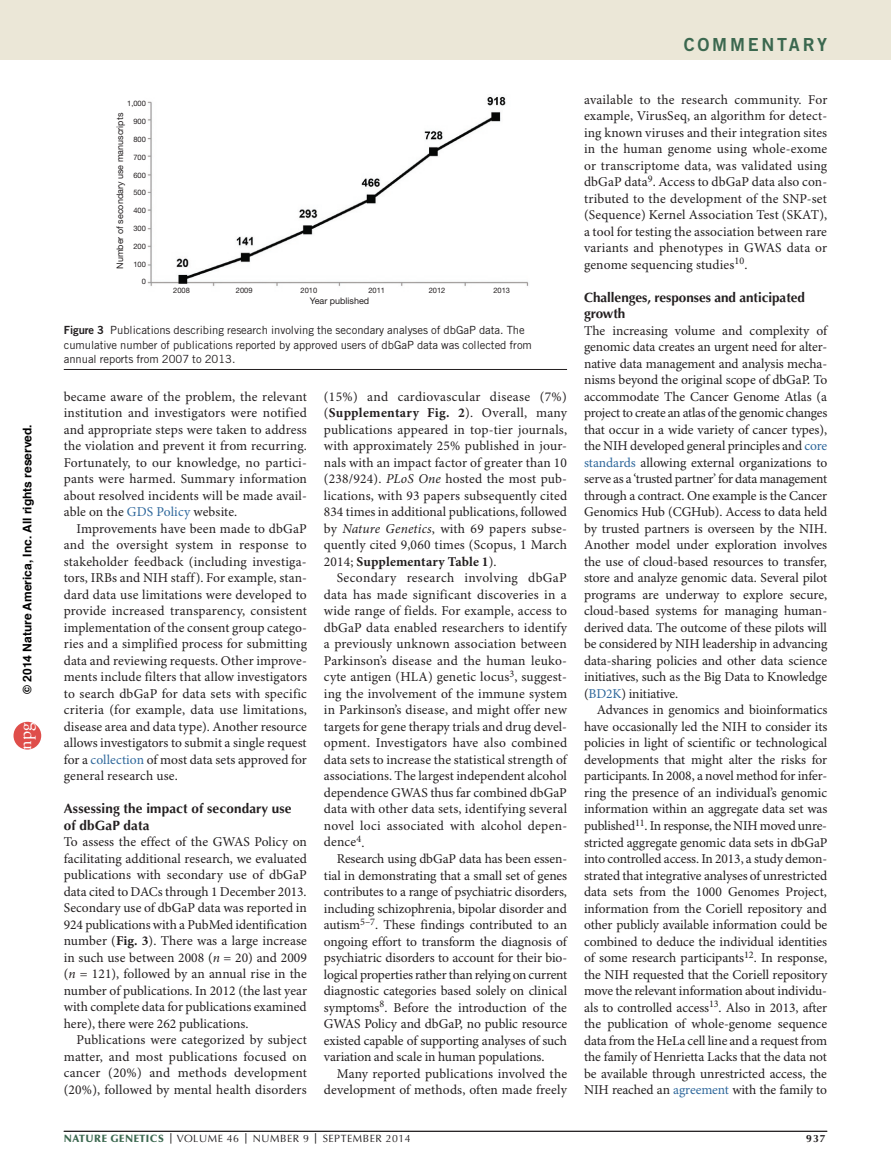
<style>
.page{position:relative;width:891px;height:1175px;background:#fff}
.page>*{position:absolute;margin:0;border:0;box-sizing:border-box;transform-origin:0 0}
.t1{font:18px "Trade Gothic LT Std Bd 22";color:#3b684f}
.t2{font:18px "Adobe Garamond Pro";color:#fff}
.t3{font:13.5px/16.5px "Minion Pro";letter-spacing:.005em;color:#231f20;text-align:justify}
.t4{font:700 13.5px/16.5px "Optima LT Std";letter-spacing:-.005em;color:#231f20}
.t5{font:700 12px "Helvetica";color:#000}
.t6{font:11.25px/14.2px "Trade Gothic LT Std";letter-spacing:-.005em;color:#231f20}
.t7{font:10.5px "Optima LT Std";letter-spacing:.05em;color:#231f20}
.t8{font:700 10.5px "Optima LT Std";color:#231f20}
.t9{font:9px "Helvetica Neue LT Std";color:#231f20}
.t10{font:7.5px "Helvetica Neue LT Std";color:#231f20}
.s1{font-family:"Arial"}
.s2{font-family:"Trade Gothic LT Std Bd 22"}
.s3{color:#2e679b}
.s4{font-weight:700}
.s5{font-style:italic}
.s6{font-weight:900;color:#3b684f}
</style>
<div class="page">
<div style="left:0;top:0;width:891px;height:60px;background:#ebe7d7"></div>
<hr style="left:64px;top:1131px;width:763px;height:1px;background:#231f20">
<img style="left:147px;top:96px;width:382px;height:190px">
<hr style="left:64px;top:369px;width:503px;height:1px;background:#231f20">
<div style="left:14px;top:722px;width:27px;height:27px;background:#df4e4a;border-radius:50%"></div>
<p class="t5" style="left:18px;top:693px;width:271px;rotate:-90deg">© 201<span class="s1">4</span> Nature America, Inc. All rights reserved.</p>
<h1 class="t2" style="left:15px;top:749px;width:28px;rotate:-90deg">npg</h1>
<h1 class="t1" style="left:684px;top:34px;width:16px">COMMENTARY</h1>
<p class="t10" style="left:127px;top:99px;width:20px">1,000</p>
<p class="t9" style="left:115px;top:269px;width:158px;rotate:-90deg">Number of secondary use manuscripts</p>
<p class="t10" style="left:133px;top:117px;width:14px">900</p>
<p class="t10" style="left:133px;top:135px;width:14px">800</p>
<p class="t10" style="left:133px;top:153px;width:14px">700</p>
<p class="t10" style="left:133px;top:170px;width:14px">600</p>
<p class="t10" style="left:133px;top:188px;width:14px">500</p>
<p class="t10" style="left:133px;top:206px;width:14px">400</p>
<p class="t10" style="left:133px;top:224px;width:14px">300</p>
<p class="t10" style="left:133px;top:242px;width:14px">200</p>
<p class="t10" style="left:133px;top:259px;width:14px">100</p>
<p class="t10" style="left:142px;top:277px;width:6px">0</p>
<p class="t10" style="left:173px;top:285px;width:18px">2008</p>
<p class="t10" style="left:236px;top:285px;width:18px">2009</p>
<p class="t10" style="left:301px;top:285px;width:18px">2010</p>
<p class="t10" style="left:368px;top:285px;width:18px">2011</p>
<p class="t10" style="left:429px;top:285px;width:18px">2012</p>
<p class="t10" style="left:493px;top:285px;width:18px">2013</p>
<p class="t6" style="left:64px;top:323px;width:470px"><span class="s2">Figure 3</span> Publications describing research involving the secondary analyses of dbGaP data. The cumulative number of publications reported by approved users of dbGaP data was collected from annual reports from 2007 to 2013.</p>
<p class="t9" style="left:310px;top:296px;width:61px">Year published</p>
<p class="t3" style="left:64px;top:389px;width:245px">became aware of the problem, the relevant institution and investigators were notified and appropriate steps were taken to address the violation and prevent it from recurring.<br>Fortunately, to our knowledge, no partici&shy;pants were harmed. Summary information about resolved incidents will be made avail&shy;able on the <span class="s3">GDS Policy</span> website.</p>
<p class="t3" style="left:64px;top:521px;width:245px;text-indent:13px">Improvements have been made to dbGaP and the oversight system in response to stakeholder feedback (including investiga&shy;tors, IRBs and NIH staff). For example, stan&shy;dard data use limitations were developed to provide increased transparency, consistent implementation of the consent group catego&shy;ries and a simplified process for submitting data and reviewing requests. Other improve&shy;ments include filters that allow investigators to search dbGaP for data sets with specific criteria (for example, data use limitations, disease area and data type). Another resource allows investigators to submit a single request for a <span class="s3">collection</span> of most data sets approved for general research use.</p>
<p class="t4" style="left:64px;top:800px;width:229px">Assessing the impact of secondary use of dbGaP data</p>
<p class="t3" style="left:64px;top:834px;width:245px">To assess the effect of the GWAS Policy on facilitating additional research, we evaluated publications with secondary use of dbGaP data cited to DACs through 1 December 2013.<br>Secondary use of dbGaP data was reported in 924 publications with a PubMed identification number (<span class="s4">Fig. 3</span>). There was a large increase in such use between 2008 (<span class="s5">n</span> = 20) and 2009 (<span class="s5">n</span> = 121), followed by an annual rise in the number of publications. In 2012 (the last year with complete data for publications examined here), there were 262 publications.</p>
<p class="t3" style="left:64px;top:1032px;width:245px;text-indent:13px">Publications were categorized by subject matter, and most publications focused on cancer (20%) and methods development (20%), followed by mental health disorders</p>
<p class="t3" style="left:324px;top:389px;width:245px">(15%) and cardiovascular disease (7%) (<span class="s4">Supplementary Fig. 2</span>). Overall, many publications appeared in top-tier journals, with approximately 25% published in jour&shy;nals with an impact factor of greater than 10 (238/924). <span class="s5">PLoS One</span> hosted the most pub&shy;lications, with 93 papers subsequently cited 834 times in additional publications, followed by <span class="s5">Nature Genetics</span>, with 69 papers subse&shy;quently cited 9,060 times (Scopus, 1 March 2014; <span class="s4">Supplementary Table 1</span>).</p>
<p class="t3" style="left:324px;top:570px;width:245px;text-indent:13px">Secondary research involving dbGaP data has made significant discoveries in a wide range of fields. For example, access to dbGaP data enabled researchers to identify a previously unknown association between Parkinson’s disease and the human leuko&shy;cyte antigen (HLA) genetic locus<sup>3</sup>, suggest&shy;ing the involvement of the immune system in Parkinson’s disease, and might offer new targets for gene therapy trials and drug devel&shy;opment. Investigators have also combined data sets to increase the statistical strength of associations. The largest independent alcohol dependence GWAS thus far combined dbGaP data with other data sets, identifying several novel loci associated with alcohol depen&shy;dence<sup>4</sup>.</p>
<p class="t3" style="left:324px;top:851px;width:245px;text-indent:13px">Research using dbGaP data has been essen&shy;tial in demonstrating that a small set of genes contributes to a range of psychiatric disorders, including schizophrenia, bipolar disorder and autism<sup>5–7</sup>. These findings contributed to an ongoing effort to transform the diagnosis of psychiatric disorders to account for their bio&shy;logical properties rather than relying on current diagnostic categories based solely on clinical symptoms<sup>8</sup>. Before the introduction of the GWAS Policy and dbGaP, no public resource existed capable of supporting analyses of such variation and scale in human populations.</p>
<p class="t3" style="left:324px;top:1065px;width:245px;text-align:right">Many reported publications involved the development of methods, often made freely</p>
<p class="t3" style="left:584px;top:92px;width:245px">available to the research community. For example, VirusSeq, an algorithm for detect&shy;ing known viruses and their integration sites in the human genome using whole-exome or transcriptome data, was validated using dbGaP data<sup>9</sup>. Access to dbGaP data also con&shy;tributed to the development of the SNP-set (Sequence) Kernel Association Test (SKAT), a tool for testing the association between rare variants and phenotypes in GWAS data or genome sequencing studies<sup>10</sup>.</p>
<p class="t4" style="left:584px;top:289px;width:222px">Challenges, responses and anticipated growth</p>
<p class="t3" style="left:584px;top:323px;width:245px">The increasing volume and complexity of genomic data creates an urgent need for alter&shy;native data management and analysis mecha&shy;nisms beyond the original scope of dbGaP. To accommodate The Cancer Genome Atlas (a project to create an atlas of the genomic changes that occur in a wide variety of cancer types), the NIH developed general principles and <span class="s3">core standards</span> allowing external organizations to serve as a ‘trusted partner’ for data management through a contract. One example is the Cancer Genomics Hub (CGHub). Access to data held by trusted partners is overseen by the NIH.<br>Another model under exploration involves the use of cloud-based resources to transfer, store and analyze genomic data. Several pilot programs are underway to explore secure, cloud-based systems for managing human&shy;derived data. The outcome of these pilots will be considered by NIH leadership in advancing data-sharing policies and other data science initiatives, such as the Big Data to Knowledge (<span class="s3">BD2K</span>) initiative.</p>
<p class="t3" style="left:584px;top:702px;width:245px;text-indent:13px">Advances in genomics and bioinformatics have occasionally led the NIH to consider its policies in light of scientific or technological developments that might alter the risks for participants. In 2008, a novel method for infer&shy;ring the presence of an individual’s genomic information within an aggregate data set was published<sup>11</sup>. In response, the NIH moved unre&shy;stricted aggregate genomic data sets in dbGaP into controlled access. In 2013, a study demon&shy;strated that integrative analyses of unrestricted data sets from the 1000 Genomes Project, information from the Coriell repository and other publicly available information could be combined to deduce the individual identities of some research participants<sup>12</sup>. In response, the NIH requested that the Coriell repository move the relevant information about individu&shy;als to controlled access<sup>13</sup>. Also in 2013, after the publication of whole-genome sequence data from the HeLa cell line and a request from the family of Henrietta Lacks that the data not be available through unrestricted access, the NIH reached an <span class="s3">agreement</span> with the family to</p>
<p class="t7" style="left:64px;top:1132px;width:348px"><span class="s6">NATURE GENETICS</span> <span class="s4">|</span> VOLUME 46 <span class="s4">|</span> NUMBER 9 <span class="s4">|</span> SEPTEMBER 2014</p>
<p class="t8" style="left:806px;top:1132px;width:21px">937</p>
</div>
